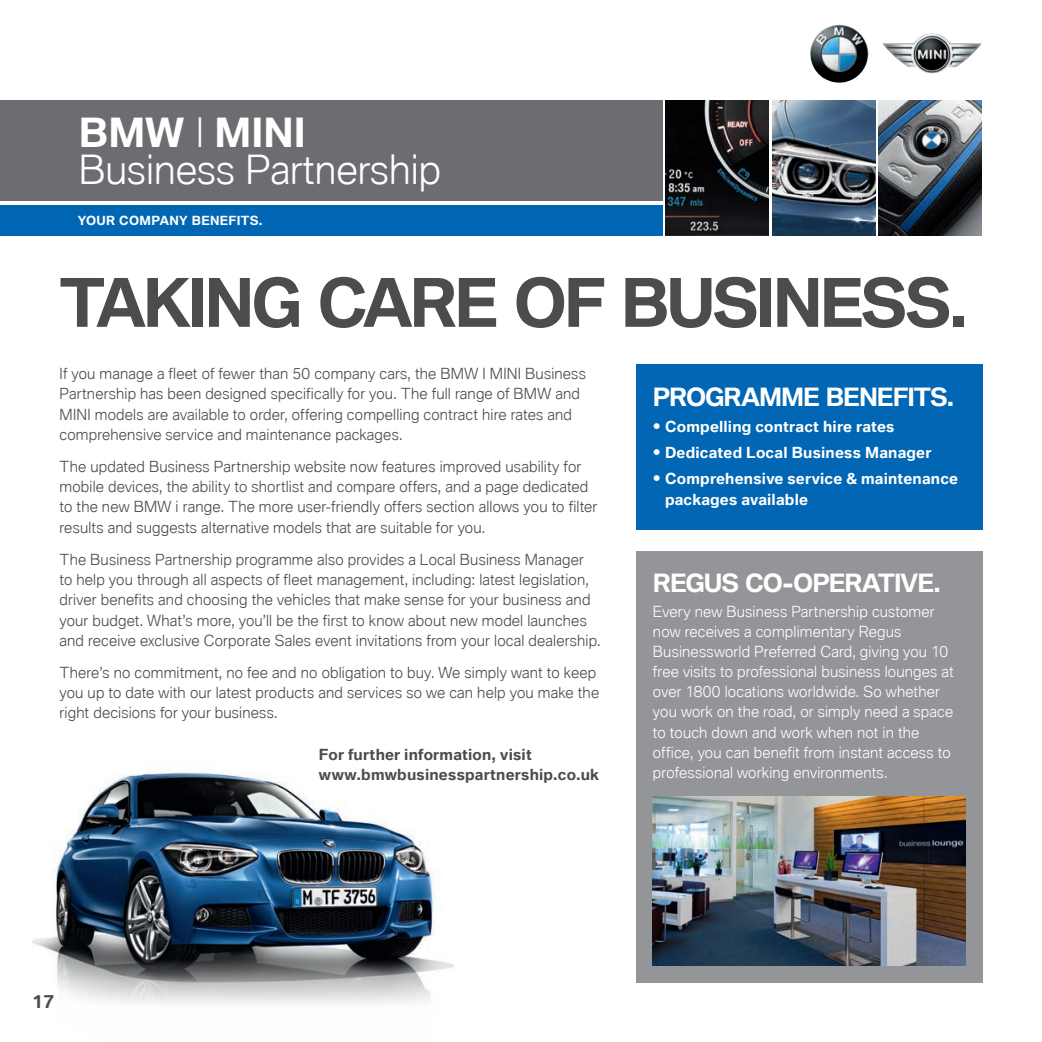
<style>
.page{position:relative;width:1042px;height:1042px;background:#fff}
.page>*{position:absolute;margin:0;border:0;box-sizing:border-box;transform-origin:0 0}
.t1{font:700 64.75px "BMW Type Global Pro";letter-spacing:-.05em;color:#4b4c4d}
.t2{font:300 39.2px/37.3px "BMW Type Global Pro";color:#fff}
.t3{font:700 24.5px "BMW Type Global Pro";letter-spacing:-.04em;color:#fff}
.t4{font:700 17.5px "BMW Type Global Pro";color:#4b4c4d}
.t5{font:300 14.88px/20.1px "BMW Type Global Pro";letter-spacing:.015em;color:#4b4c4d}
.t6{font:300 14.88px/20.1px "BMW Type Global Pro";letter-spacing:.015em;color:#fff}
.t7{font:700 14.88px/21px "BMW Type Global Pro";letter-spacing:.015em;color:#fff}
.t8{font:700 14.88px/20.1px "BMW Type Global Pro";letter-spacing:.015em;color:#4b4c4d}
.t9{font:700 12.25px "BMW Type Global Pro";letter-spacing:.025em;color:#fff}
.s1{font-weight:700}
</style>
<div class="page">
<img style="left:32px;top:772px;width:423px;height:232px">
<div style="left:635px;top:365px;width:347px;height:165px;background:#0166b3"></div>
<div style="left:0;top:205px;width:662px;height:30px;background:#0166b3"></div>
<div style="left:0;top:100px;width:662px;height:101px;background:#6c6d70"></div>
<img style="left:810px;top:25px;width:58px;height:58px">
<img style="left:882px;top:34px;width:99px;height:40px">
<img style="left:772px;top:100px;width:103px;height:135px">
<img style="left:879px;top:100px;width:102px;height:135px">
<img style="left:666px;top:100px;width:102px;height:135px">
<div style="left:635px;top:551px;width:347px;height:431px;background:#939598"></div>
<img style="left:652px;top:797px;width:313px;height:168px">
<h2 class="t2" style="left:79px;top:116px;width:363px"><span class="s1">BMW</span> | <span class="s1">MINI<br></span>Business Partnership</h2>
<p class="t9" style="left:78px;top:213px;width:186px">YOUR COMPANY BENEFITS.</p>
<h1 class="t1" style="left:60px;top:267px;width:910px">TAKING CARE OF BUSINESS.</h1>
<p class="t5" style="left:60px;top:365px;width:528px">If you manage a fleet of fewer than 50 company cars, the BMW I MINI Business Partnership has been designed specifically for you. The full range of BMW and MINI models are available to order, offering compelling contract hire rates and comprehensive service and maintenance packages.</p>
<p class="t5" style="left:60px;top:457px;width:539px">The updated Business Partnership website now features improved usability for mobile devices, the ability to shortlist and compare offers, and a page dedicated to the new BMW i range. The more user-friendly offers section allows you to filter results and suggests alternative models that are suitable for you.</p>
<p class="t5" style="left:60px;top:550px;width:542px">The Business Partnership programme also provides a Local Business Manager<br>to help you through all aspects of fleet management, including: latest legislation, driver benefits and choosing the vehicles that make sense for your business and your budget. What’s more, you’ll be the first to know about new model launches and receive exclusive Corporate Sales event invitations from your local dealership.</p>
<p class="t5" style="left:60px;top:663px;width:541px">There’s no commitment, no fee and no obligation to buy. We simply want to keep you up to date with our latest products and services so we can help you make the right decisions for your business.</p>
<h3 class="t3" style="left:653px;top:383px;width:303px">PROGRAMME BENEFITS.</h3>
<p class="t7" style="left:653px;top:416px;width:243px">• Compelling contract hire rates</p>
<p class="t7" style="left:653px;top:442px;width:280px">• Dedicated Local Business Manager</p>
<p class="t7" style="left:665px;top:468px;width:295px;text-indent:-12px">• Comprehensive service &amp; maintenance packages available</p>
<h3 class="t3" style="left:653px;top:569px;width:289px">REGUS CO-OPERATIVE.</h3>
<p class="t6" style="left:653px;top:602px;width:302px">Every new Business Partnership customer now receives a complimentary Regus Businessworld Preferred Card, giving you 10 free visits to professional business lounges at over 1800 locations worldwide. So whether you work on the road, or simply need a space to touch down and work when not in the office, you can benefit from instant access to professional working environments.</p>
<p class="t8" style="left:319px;top:744px;width:282px">For further information, visit www.bmwbusinesspartnership.co.uk</p>
<p class="t4" style="left:32px;top:991px;width:24px">17</p>
</div>
